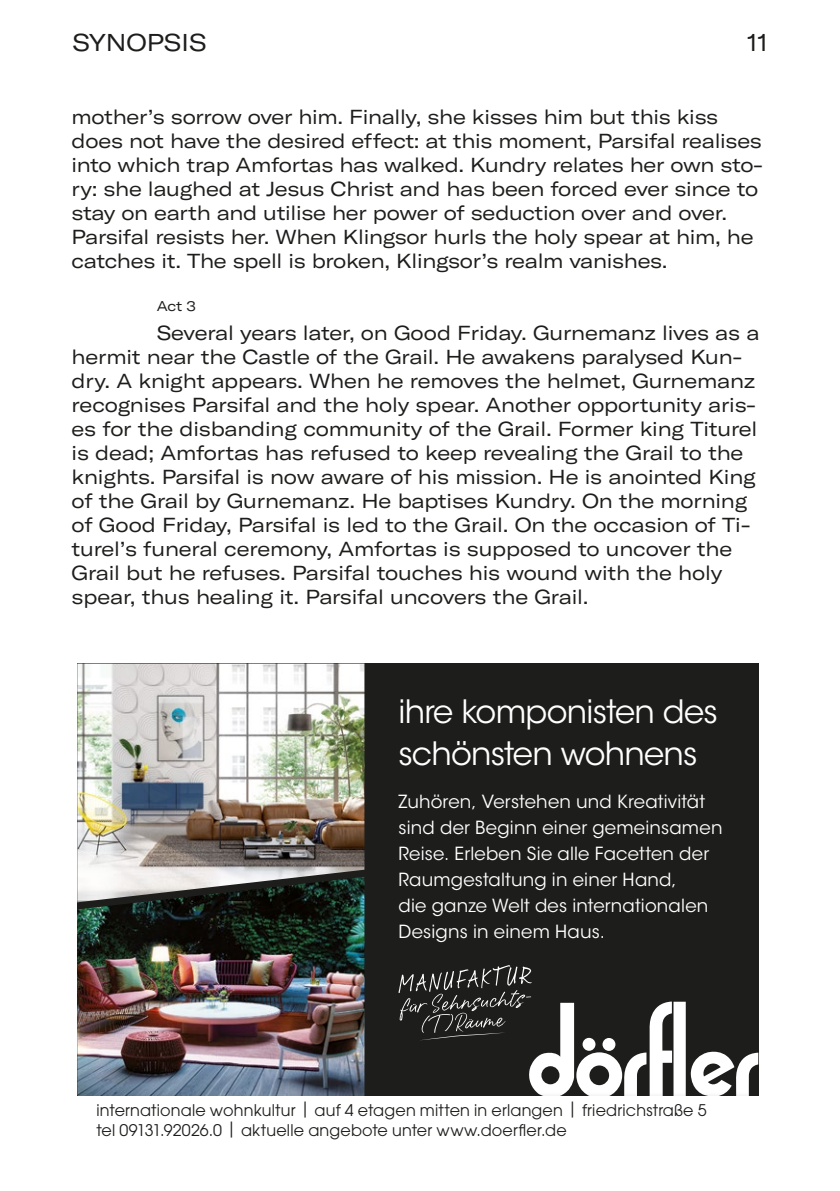
<style>
.page{position:relative;width:840px;height:1191px;background:#fff}
.page>*{position:absolute;margin:0;border:0;box-sizing:border-box;transform-origin:0 0}
.t1{font:32px/42px "ITC Avant Garde Std";letter-spacing:-.025em;color:#fff}
.t2{font:expanded 24px "GT America";color:#1d1d1b}
.t3{font:expanded 20px/24px "GT America";letter-spacing:-.01em;color:#1d1d1b}
.t4{font:18px/26px "ITC Avant Garde Std";letter-spacing:.01em;color:#fff}
.t5{font:16px/20px "ITC Avant Garde Pro";letter-spacing:.01em;color:#1d1d1b}
.t6{font:expanded 14px "GT America";color:#1d1d1b}
</style>
<div class="page">
<div style="left:77px;top:663px;width:680px;height:444px;background:#1d1d1b"></div>
<div style="left:77px;top:1096px;width:680px;height:49px;background:#fff"></div>
<svg style="left:398px;top:965px;width:359px;height:131px"></svg>
<img style="left:77px;top:663px;width:287px;height:213px">
<img style="left:77px;top:876px;width:287px;height:220px">
<p class="t2" style="left:73px;top:28px;width:135px">SYNOPSIS</p>
<p class="t2" style="left:746px;top:28px;width:22px">11</p>
<p class="t3" style="left:72px;top:105px;width:692px">mother’s sorrow over him. Finally, she kisses him but this kiss does not have the desired effect: at this moment, Parsifal realises into which trap Amfortas has walked. Kundry relates her own sto&shy;ry: she laughed at Jesus Christ and has been forced ever since to stay on earth and utilise her power of seduction over and over.<br>Parsifal resists her. When Klingsor hurls the holy spear at him, he catches it. The spell is broken, Klingsor’s realm vanishes.</p>
<p class="t6" style="left:157px;top:297px;width:41px">Act 3</p>
<p class="t3" style="left:72px;top:321px;width:689px;text-indent:85px">Several years later, on Good Friday. Gurnemanz lives as a hermit near the Castle of the Grail. He awakens paralysed Kun&shy;dry. A knight appears. When he removes the helmet, Gurnemanz recognises Parsifal and the holy spear. Another opportunity aris&shy;es for the disbanding community of the Grail. Former king Titurel is dead; Amfortas has refused to keep revealing the Grail to the knights. Parsifal is now aware of his mission. He is anointed King of the Grail by Gurnemanz. He baptises Kundry. On the morning of Good Friday, Parsifal is led to the Grail. On the occasion of Ti&shy;turel’s funeral ceremony, Amfortas is supposed to uncover the Grail but he refuses. Parsifal touches his wound with the holy spear, thus healing it. Parsifal uncovers the Grail.</p>
<h1 class="t1" style="left:398px;top:690px;width:321px">ihre komponisten des schönsten wohnens</h1>
<p class="t4" style="left:398px;top:788px;width:325px">Zuhören, Verstehen und Kreativität sind der Beginn einer gemeinsamen<br>Reise. Erleben Sie alle Facetten der<br>Raumgestaltung in einer Hand,<br>die ganze Welt des internationalen<br>Designs in einem Haus.</p>
<p class="t5" style="left:96px;top:1100px;width:611px">internationale wohnkultur | auf 4 etagen mitten in erlangen | friedrichstraße 5 tel 09131.92026.0 | aktuelle angebote unter www.doerfler.de</p>
</div>
